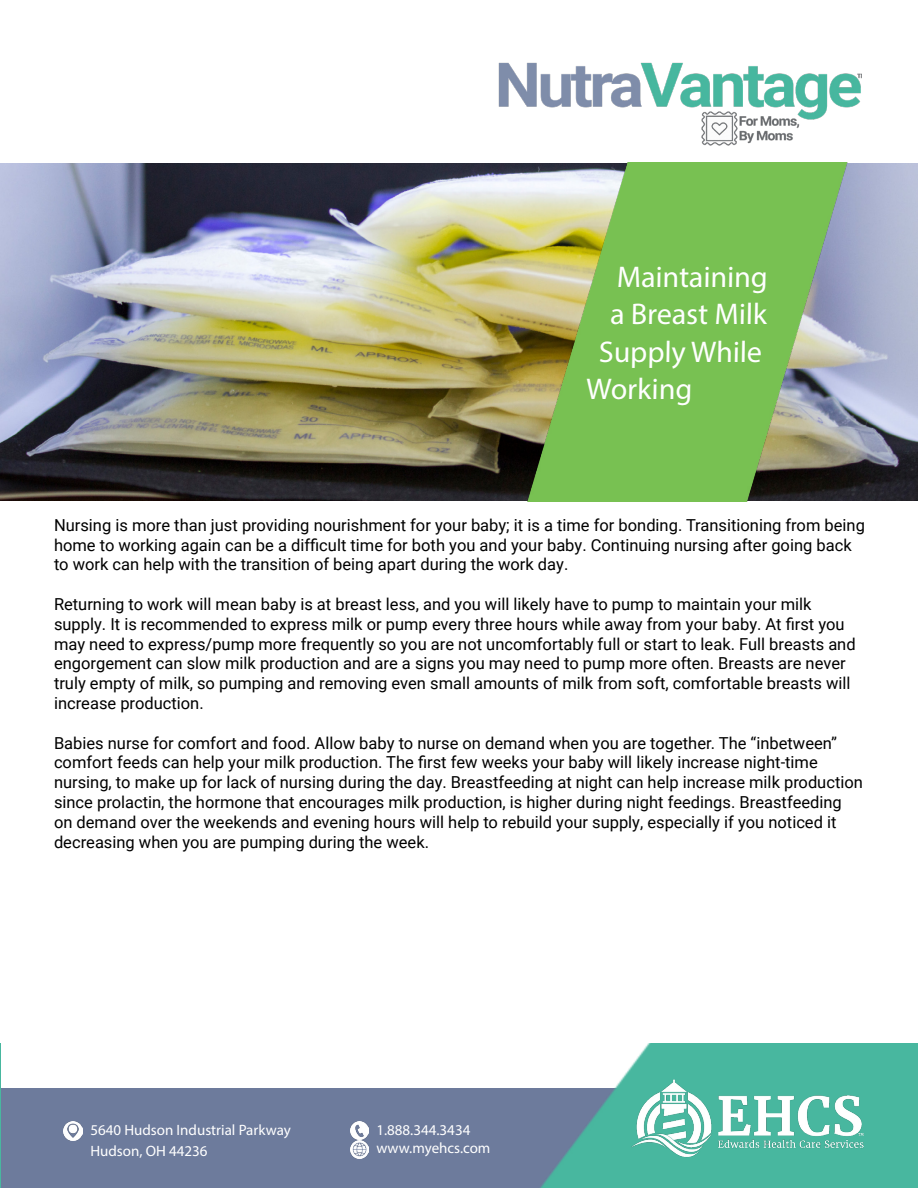
<style>
.page{position:relative;width:918px;height:1188px;background:#fff}
.page>*{position:absolute;margin:0;border:0;box-sizing:border-box;transform-origin:0 0}
.t1{font:30px "Myriad Pro";color:#fff}
.t2{font:16.5px/19.8px "Roboto";color:#000}
.t3{font:15px/21px "Myriad Pro";color:#fff}
</style>
<div class="page">
<hr style="left:0;top:1088px;width:3px;height:100px;background:#6d7b9c">
<img style="left:0;top:1043px;width:1px;height:145px">
<img style="left:498px;top:62px;width:363px;height:84px">
<div style="left:3px;top:1088px;width:915px;height:100px;background:#6d7b9c"></div>
<img style="left:350px;top:1121px;width:18px;height:18px">
<img style="left:350px;top:1141px;width:18px;height:18px">
<img style="left:64px;top:1122px;width:18px;height:19px">
<img style="left:540px;top:1043px;width:378px;height:145px">
<img style="left:629px;top:1078px;width:238px;height:79px">
<img style="left:1px;top:164px;width:917px;height:336px">
<img style="left:527px;top:162px;width:331px;height:340px">
<h1 class="t1" style="left:617px;top:258px;width:153px">Maintaining</h1>
<h1 class="t1" style="left:610px;top:296px;width:158px">a Breast Milk</h1>
<h1 class="t1" style="left:599px;top:333px;width:165px">Supply While</h1>
<h1 class="t1" style="left:586px;top:371px;width:108px">Working</h1>
<p class="t2" style="left:54px;top:515px;width:812px">Nursing is more than just providing nourishment for your baby; it is a time for bonding. Transitioning from being home to working again can be a difficult time for both you and your baby. Continuing nursing after going back to work can help with the transition of being apart during the work day.</p>
<p class="t2" style="left:54px;top:594px;width:803px">Returning to work will mean baby is at breast less, and you will likely have to pump to maintain your milk supply. It is recommended to express milk or pump every three hours while away from your baby. At first you may need to express/pump more frequently so you are not uncomfortably full or start to leak. Full breasts and engorgement can slow milk production and are a signs you may need to pump more often. Breasts are never truly empty of milk, so pumping and removing even small amounts of milk from soft, comfortable breasts will increase production.</p>
<p class="t2" style="left:54px;top:732px;width:810px">Babies nurse for comfort and food. Allow baby to nurse on demand when you are together. The “inbetween” comfort feeds can help your milk production. The first few weeks your baby will likely increase night-time nursing, to make up for lack of nursing during the day. Breastfeeding at night can help increase milk production since prolactin, the hormone that encourages milk production, is higher during night feedings. Breastfeeding on demand over the weekends and evening hours will help to rebuild your supply, especially if you noticed it decreasing when you are pumping during the week.</p>
<p class="t3" style="left:90px;top:1119px;width:202px">5640 Hudson Industrial Parkway<br>Hudson, OH 44236</p>
<p class="t3" style="left:376px;top:1121px;width:116px;line-height:18.5px">1.888.344.3434 www.myehcs.com</p>
</div>
